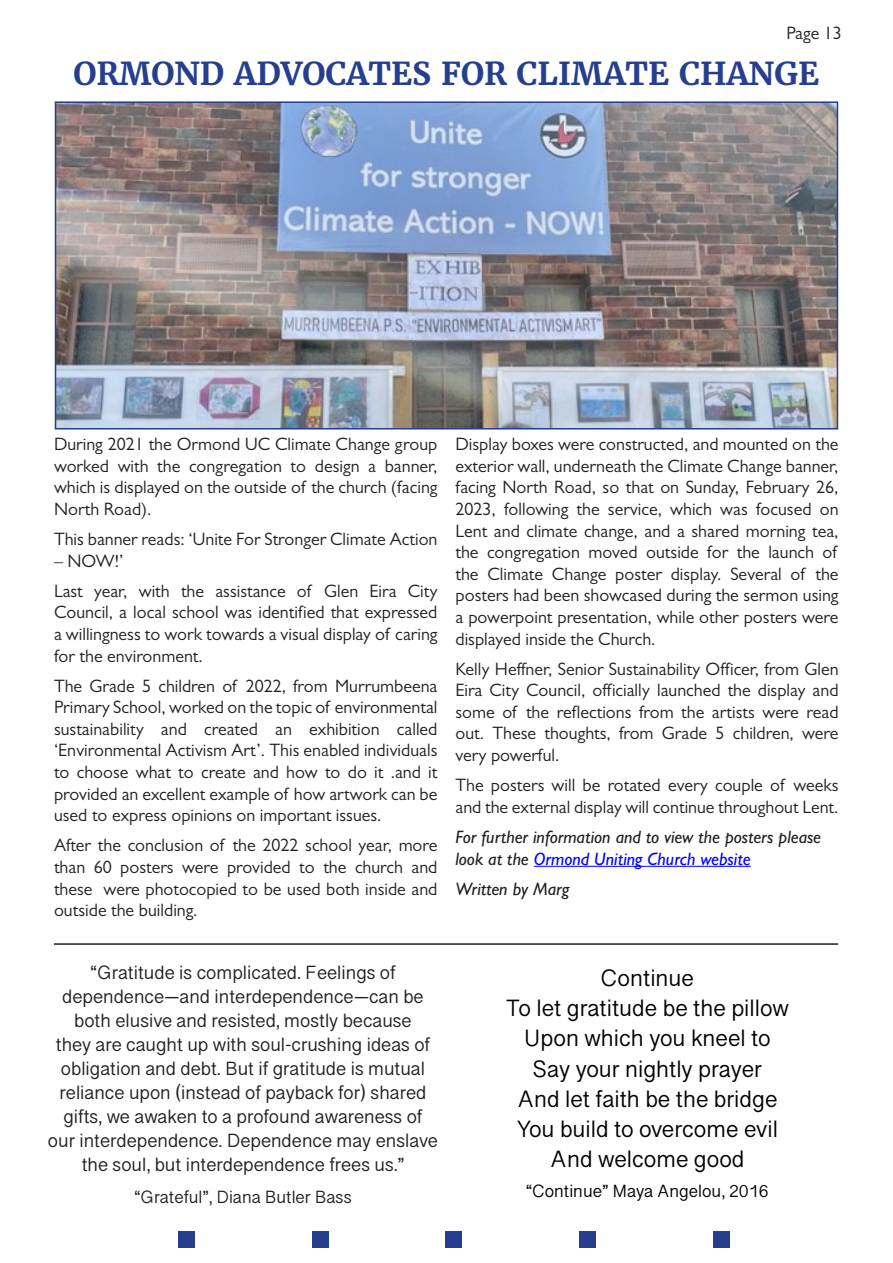
<style>
.page{position:relative;width:893px;height:1263px;background:#fff}
.page>*{position:absolute;margin:0;border:0;box-sizing:border-box;transform-origin:0 0}
.t1{font:700 31.5px "Merriweather";color:#253f8e}
.MV_Boliwood{font:24px "Malayalam Sangam MN";color:#000}
.Body_text_Newsbeat{font:19.5px/24px "Malayalam Sangam MN";color:#231f20;text-align:center}
.Body_text_Newsbeat-2{font:18px/21.6px "Gill Sans";color:#231f20;text-align:justify}
.Author{font:italic 500 18px/21.6px "Gill Sans";color:#231f20}
.Body_text_Newsbeat-3{font:18px "Malayalam Sangam MN";color:#231f20}
.MV_Boliwood-2{font:18px "Malayalam Sangam MN";color:#000}
.s1{color:#00f}
</style>
<div class="page">
<div style="left:179px;top:1231px;width:16px;height:16px;background:#253f8e"></div>
<div style="left:312px;top:1231px;width:16px;height:16px;background:#253f8e"></div>
<div style="left:446px;top:1231px;width:16px;height:16px;background:#253f8e"></div>
<div style="left:579px;top:1231px;width:17px;height:16px;background:#253f8e"></div>
<div style="left:713px;top:1231px;width:16px;height:16px;background:#253f8e"></div>
<img style="left:58px;top:104px;width:777px;height:322px">
<div style="left:55px;top:101px;width:783px;height:328px;border:2px solid #253f8e"></div>
<hr style="left:534px;top:866px;width:217px;height:1px;background:#00f">
<hr style="left:54px;top:943px;width:784px;height:2px;background:#231f20">
<p class="Body_text_Newsbeat-2" style="left:786px;top:22px;width:57px">Page 13</p>
<p class="t1" style="left:74px;top:53px;width:747px">ORMOND ADVOCATES FOR CLIMATE CHANGE</p>
<p class="Body_text_Newsbeat-2" style="left:54px;top:433px;width:385px">During 2021 the Ormond UC Climate Change group worked with the congregation to design a banner, which is displayed on the outside of the church (facing North Road).</p>
<p class="Body_text_Newsbeat-2" style="left:54px;top:528px;width:385px">This banner reads: ‘Unite For Stronger Climate Action</p>
<p class="Body_text_Newsbeat-2" style="left:54px;top:550px;width:71px">– NOW!’</p>
<p class="Body_text_Newsbeat-2" style="left:54px;top:580px;width:385px">Last year, with the assistance of Glen Eira City Council, a local school was identified that expressed a willingness to work towards a visual display of caring for the environment.</p>
<p class="Body_text_Newsbeat-2" style="left:54px;top:675px;width:385px">The Grade 5 children of 2022, from Murrumbeena Primary School, worked on the topic of environmental sustainability and created an exhibition called ‘Environmental Activism Art’. This enabled individuals to choose what to create and how to do it .and it provided an excellent example of how artwork can be used to express opinions on important issues.</p>
<p class="Body_text_Newsbeat-2" style="left:54px;top:834px;width:385px">After the conclusion of the 2022 school year, more than 60 posters were provided to the church and these were photocopied to be used both inside and outside the building.</p>
<p class="Body_text_Newsbeat" style="left:48px;top:962px;width:391px">“Gratitude is complicated. Feelings of dependence—and interdependence—can be both elusive and resisted, mostly because<br>they are caught up with soul-crushing ideas of obligation and debt. But if gratitude is mutual reliance upon (instead of payback for) shared gifts, we awaken to a profound awareness of our interdependence. Dependence may enslave the soul, but interdependence frees us.”</p>
<p class="Body_text_Newsbeat-3" style="left:134px;top:1188px;width:219px">“Grateful”, Diana Butler Bass</p>
<p class="Body_text_Newsbeat-2" style="left:455px;top:433px;width:385px">Display boxes were constructed, and mounted on the exterior wall, underneath the Climate Change banner, facing North Road, so that on Sunday, February 26, 2023, following the service, which was focused on Lent and climate change, and a shared morning tea, the congregation moved outside for the launch of the Climate Change poster display. Several of the posters had been showcased during the sermon using a powerpoint presentation, while other posters were displayed inside the Church.</p>
<p class="Body_text_Newsbeat-2" style="left:455px;top:658px;width:385px">Kelly Heffner, Senior Sustainability Officer, from Glen Eira City Council, officially launched the display and some of the reflections from the artists were read out. These thoughts, from Grade 5 children, were very powerful.</p>
<p class="Body_text_Newsbeat-2" style="left:455px;top:774px;width:385px">The posters will be rotated every couple of weeks and the external display will continue throughout Lent.</p>
<p class="Author" style="left:455px;top:826px;width:367px">For further information and to view the posters please look at the <span class="s1">Ormond Uniting Church website</span></p>
<p class="Author" style="left:455px;top:877px;width:116px">Written by Marg</p>
<p class="MV_Boliwood" style="left:601px;top:967px;width:95px">Continue</p>
<p class="MV_Boliwood" style="left:506px;top:997px;width:285px">To let gratitude be the pillow</p>
<p class="MV_Boliwood" style="left:524px;top:1027px;width:249px">Upon which you kneel to</p>
<p class="MV_Boliwood" style="left:532px;top:1057px;width:231px">Say your nightly prayer</p>
<p class="MV_Boliwood" style="left:517px;top:1087px;width:262px">And let faith be the bridge</p>
<p class="MV_Boliwood" style="left:516px;top:1117px;width:263px">You build to overcome evil</p>
<p class="MV_Boliwood" style="left:550px;top:1147px;width:196px">And welcome good</p>
<p class="MV_Boliwood-2" style="left:526px;top:1182px;width:244px">“Continue” Maya Angelou, 2016</p>
</div>
